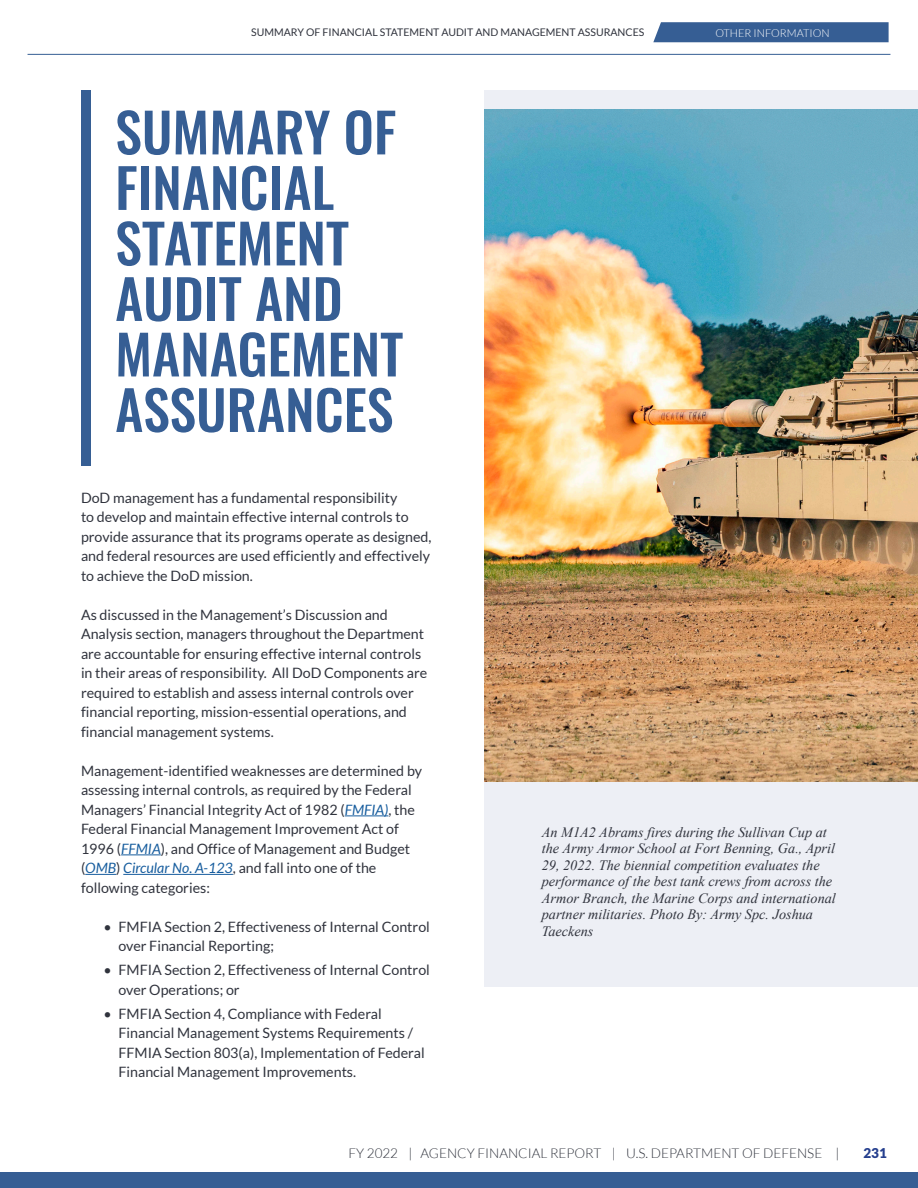
<style>
.page{position:relative;width:918px;height:1188px;background:#fff}
.page>*{position:absolute;margin:0;border:0;box-sizing:border-box;transform-origin:0 0}
.t1{font:500 54px/55.5px "Oswald";color:#365e94}
.t2{font:14.25px/19.5px "Lato";color:#30333d}
.t3{font:italic 14.25px/16.5px "Times New Roman";color:#30333d}
.t4{font:300 13.5px "Lato";color:#30333d}
.t5{font:900 13.5px "Lato";color:#253f8e}
.t6{font:300 10.95px "Lato";color:#fff}
.t7{font:10.5px "Lato";color:#30333d}
.s1{font-style:italic;color:#175d9e}
</style>
<div class="page">
<svg style="left:653px;top:22px;width:236px;height:20px;background:#3c6297"></svg>
<hr style="left:28px;top:54px;width:862px;height:1px;background:#365e94">
<div style="left:0;top:1172px;width:918px;height:16px;background:#365e94"></div>
<hr style="left:345px;top:815px;width:43px;height:1px;background:#175d9e">
<hr style="left:121px;top:854px;width:40px;height:1px;background:#175d9e">
<hr style="left:85px;top:874px;width:31px;height:1px;background:#175d9e">
<hr style="left:123px;top:874px;width:110px;height:1px;background:#175d9e">
<div style="left:81px;top:90px;width:10px;height:375px;background:#365e94"></div>
<div style="left:485px;top:90px;width:433px;height:896px;background:#edeff5"></div>
<img style="left:485px;top:110px;width:433px;height:671px">
<p class="t7" style="left:251px;top:27px;width:395px">SUMMARY OF FINANCIAL STATEMENT AUDIT AND MANAGEMENT ASSURANCES</p>
<h2 class="t1" style="left:115px;top:99px;width:290px">SUMMARY OF<br>FINANCIAL<br>STATEMENT<br>AUDIT AND<br>MANAGEMENT<br>ASSURANCES</h2>
<p class="t6" style="left:715px;top:27px;width:116px">OTHER INFORMATION</p>
<p class="t2" style="left:81px;top:488px;width:352px">DoD management has a fundamental responsibility<br>to develop and maintain effective internal controls to provide assurance that its programs operate as designed, and federal resources are used efficiently and effectively to achieve the DoD mission.</p>
<p class="t2" style="left:81px;top:605px;width:348px">As discussed in the Management’s Discussion and Analysis section, managers throughout the Department are accountable for ensuring effective internal controls in their areas of responsibility. All DoD Components are required to establish and assess internal controls over financial reporting, mission-essential operations, and financial management systems.</p>
<p class="t2" style="left:81px;top:761px;width:343px">Management-identified weaknesses are determined by assessing internal controls, as required by the Federal Managers’ Financial Integrity Act of 1982 (<span class="s1">FMFIA)</span>, the Federal Financial Management Improvement Act of 1996 (<span class="s1">FFMIA</span>), and Office of Management and Budget (<span class="s1">OMB</span>) <span class="s1">Circular No. A-123</span>, and fall into one of the following categories:</p>
<p class="t2" style="left:118px;top:917px;width:313px;text-indent:-15px">• FMFIA Section 2, Effectiveness of Internal Control over Financial Reporting;</p>
<p class="t2" style="left:118px;top:960px;width:313px;text-indent:-15px">• FMFIA Section 2, Effectiveness of Internal Control over Operations; or</p>
<p class="t2" style="left:118px;top:1004px;width:308px;text-indent:-15px">• FMFIA Section 4, Compliance with Federal Financial Management Systems Requirements / FFMIA Section 803(a), Implementation of Federal Financial Management Improvements.</p>
<p class="t3" style="left:542px;top:823px;width:296px">An M1A2 Abrams fires during the Sullivan Cup at the Army Armor School at Fort Benning, Ga., April 29, 2022. The biennial competition evaluates the performance of the best tank crews from across the Armor Branch, the Marine Corps and international partner militaries. Photo By: Army Spc. Joshua Taeckens</p>
<p class="t4" style="left:348px;top:1146px;width:493px">FY 2022 | AGENCY FINANCIAL REPORT | U.S. DEPARTMENT OF DEFENSE |</p>
<p class="t5" style="left:863px;top:1145px;width:25px">231</p>
</div>
